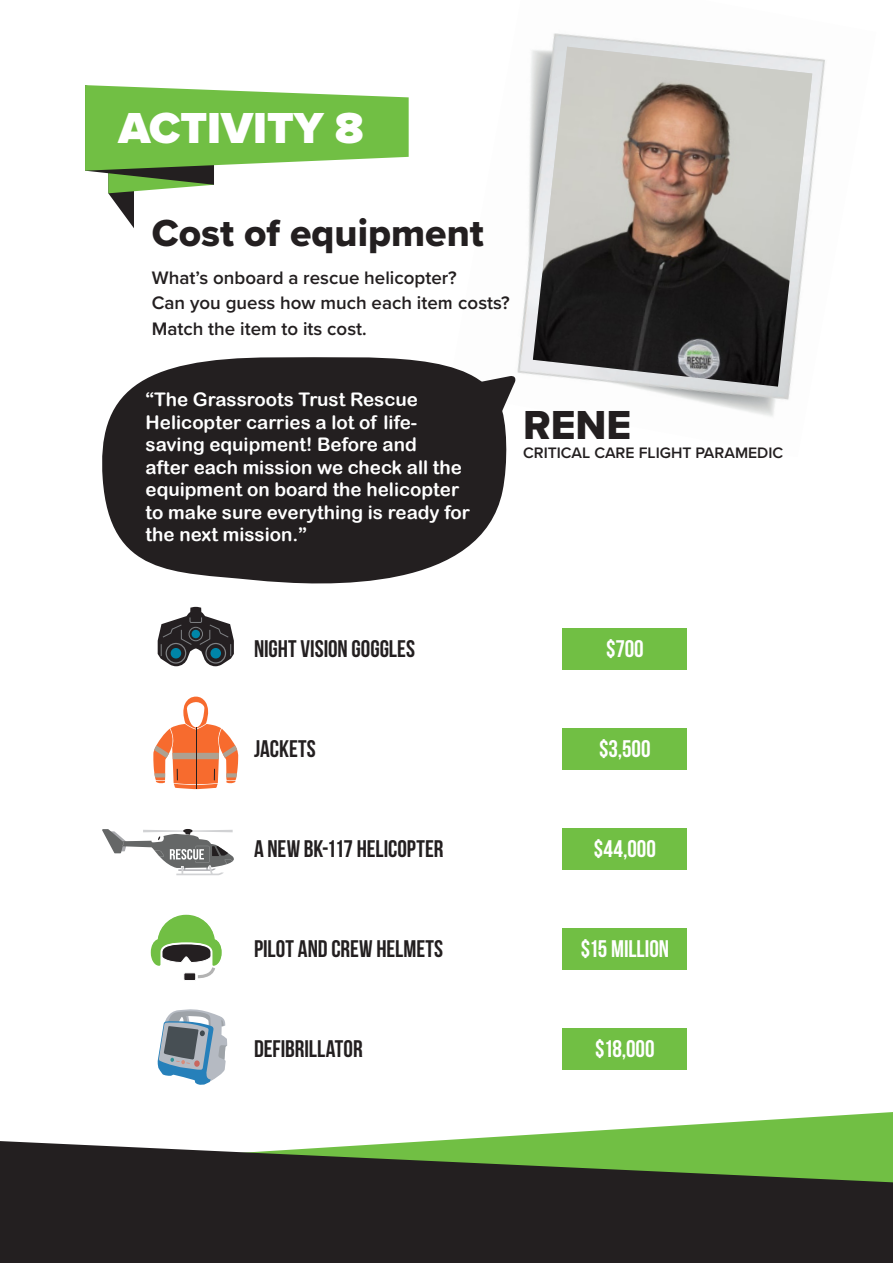
<style>
.page{position:relative;width:893px;height:1263px;background:#fff}
.page>*{position:absolute;margin:0;border:0;box-sizing:border-box;transform-origin:0 0}
.PSRT_Form{font:900 45px "Proxima Nova";color:#fff}
.t1{font:42px "Proxima Nova Extrabld";color:#231f20}
.t2{font:39px "Proxima Nova Extrabld";color:#231f20}
.Heading2{font:24px "Bebas Neue";color:#231f20}
.Heading2-2{font:24px "Bebas Neue";color:#fff}
.t3{font:18.75px/22.5px "Arial Rounded MT Bold";color:#fff}
.t4{font:600 18.75px "Proxima Nova";color:#231f20}
.t5{font:600 15.75px "Proxima Nova";color:#231f20}
</style>
<div class="page">
<svg style="left:431px;top:1112px;width:462px;height:29px"></svg>
<svg style="left:0;top:1141px;width:893px;height:122px;background:#333b2a"></svg>
<svg style="left:85px;top:85px;width:324px;height:143px"></svg>
<div style="left:184px;top:972px;width:12px;height:9px;border:1px solid #fff"></div>
<svg style="left:150px;top:914px;width:72px;height:66px"></svg>
<svg style="left:158px;top:607px;width:76px;height:59px"></svg>
<svg style="left:158px;top:1009px;width:69px;height:76px"></svg>
<svg style="left:153px;top:697px;width:85px;height:92px"></svg>
<div style="left:172px;top:753px;width:47px;height:6px;background:#ada191"></div>
<hr style="left:196px;top:727px;width:1px;height:62px;background:#241f21">
<svg style="left:102px;top:829px;width:132px;height:46px"></svg>
<div style="left:563px;top:629px;width:124px;height:41px;background:#71bf44"></div>
<div style="left:563px;top:728px;width:124px;height:42px;background:#71bf44"></div>
<div style="left:563px;top:828px;width:124px;height:42px;background:#71bf44"></div>
<div style="left:563px;top:928px;width:124px;height:42px;background:#71bf44"></div>
<div style="left:563px;top:1028px;width:124px;height:42px;background:#71bf44"></div>
<img style="left:517px;top:33px;width:308px;height:384px">
<img style="left:521px;top:35px;width:303px;height:364px">
<img style="left:533px;top:47px;width:279px;height:340px">
<svg style="left:102px;top:357px;width:405px;height:227px;background:#3e3b3c"></svg>
<svg style="left:473px;top:375px;width:43px;height:49px"></svg>
<p class="PSRT_Form" style="left:119px;top:95px;width:247px">ACTIVITY 8</p>
<p class="t2" style="left:152px;top:204px;width:333px">Cost of equipment</p>
<p class="t4" style="left:152px;top:264px;width:307px">What’s onboard a rescue helicopter?</p>
<p class="t4" style="left:152px;top:289px;width:359px">Can you guess how much each item costs?</p>
<p class="t4" style="left:152px;top:314px;width:216px">Match the item to its cost.</p>
<p class="t3" style="left:146px;top:388px;width:326px">“The Grassroots Trust Rescue<br>Helicopter carries a lot of life&shy;saving equipment! Before and<br>after each mission we check all the equipment on board the helicopter to make sure everything is ready for the next mission.”</p>
<p class="t1" style="left:523px;top:394px;width:110px">RENE</p>
<p class="t5" style="left:523px;top:441px;width:262px">CRITICAL CARE FLIGHT PARAMEDIC</p>
<p class="Heading2" style="left:254px;top:636px;width:163px">NIGHT VISION GOGGLES</p>
<p class="Heading2-2" style="left:606px;top:636px;width:39px">$700</p>
<p class="Heading2" style="left:254px;top:736px;width:63px">JACKETS</p>
<p class="Heading2-2" style="left:599px;top:736px;width:53px">$3,500</p>
<p class="Heading2" style="left:254px;top:836px;width:191px">A NEW BK-117 HELICOPTER</p>
<p class="Heading2-2" style="left:594px;top:836px;width:63px">$44,000</p>
<p class="Heading2" style="left:254px;top:935px;width:191px">PILOT AND CREW HELMETS</p>
<p class="Heading2-2" style="left:581px;top:935px;width:90px">$15 MILLION</p>
<p class="Heading2" style="left:254px;top:1035px;width:110px">DEFIBRILLATOR</p>
<p class="Heading2-2" style="left:595px;top:1035px;width:61px">$18,000</p>
</div>
